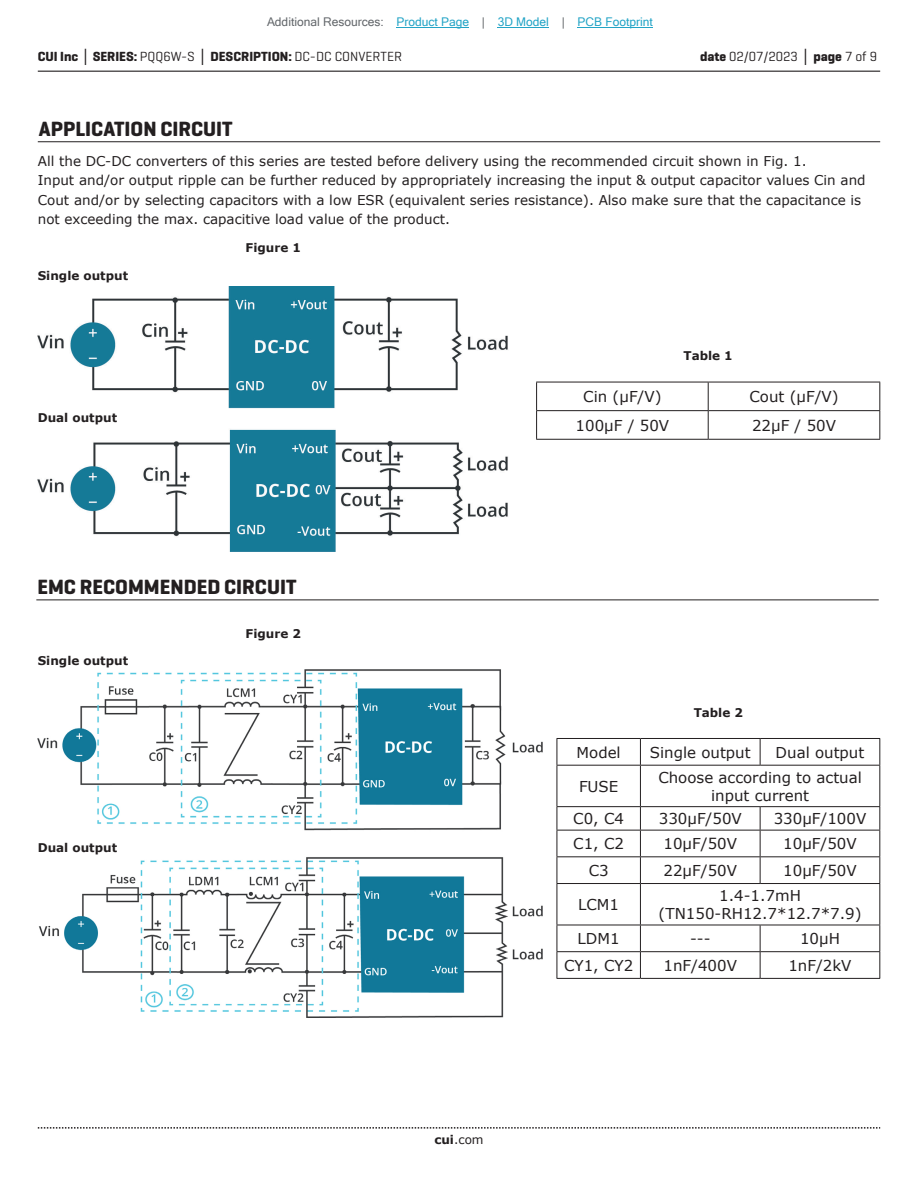
<style>
.page{position:relative;width:918px;height:1188px;background:#fff}
.page>*{position:absolute;margin:0;border:0;box-sizing:border-box;transform-origin:0 0}
.t1{font:700 21px "Geogrotesque";color:#231f20}
.t2{font:15px/18px "Verdana";color:#231f20;text-align:center}
.t3{font:13.5px/19.5px "Verdana";color:#231f20}
.t4{font:700 13.5px "Geogrotesque";color:#231f20}
.t5{font:13.5px "Geogrotesque";color:#231f20}
.t6{font:700 12px "Verdana";color:#231f20}
.t7{font:12px "Microsoft Sans Serif";color:#23a4c6}
.t8{font:12px "Verdana";color:#231f20}
.s1{color:#63676b}
.s2{font-family:"Verdana"}
.s3{font-weight:400}
.s4{font-weight:700}
.s5{font-family:"Verdana";font-weight:700}
</style>
<div class="page">
<hr style="left:38px;top:71px;width:842px;height:1px;background:#231f20">
<svg style="left:38px;top:1127px;width:842px;height:2px"></svg>
<hr style="left:38px;top:141px;width:842px;height:1px;background:#231f20">
<hr style="left:36px;top:600px;width:843px;height:1px;background:#231f20">
<hr style="left:536px;top:382px;width:172px;height:1px;background:#231f20">
<hr style="left:708px;top:382px;width:172px;height:1px;background:#231f20">
<hr style="left:536px;top:410px;width:172px;height:1px;background:#231f20">
<svg style="left:536px;top:382px;width:1px;height:57px"></svg>
<hr style="left:708px;top:410px;width:172px;height:1px;background:#231f20">
<svg style="left:708px;top:382px;width:1px;height:57px"></svg>
<svg style="left:879px;top:382px;width:1px;height:57px"></svg>
<hr style="left:536px;top:439px;width:172px;height:1px;background:#231f20">
<hr style="left:708px;top:439px;width:172px;height:1px;background:#231f20">
<hr style="left:557px;top:738px;width:83px;height:1px;background:#231f20">
<svg style="left:557px;top:739px;width:1px;height:26px"></svg>
<hr style="left:640px;top:738px;width:120px;height:1px;background:#231f20">
<svg style="left:640px;top:739px;width:1px;height:26px"></svg>
<hr style="left:760px;top:738px;width:120px;height:1px;background:#231f20">
<svg style="left:760px;top:739px;width:1px;height:26px"></svg>
<svg style="left:879px;top:739px;width:1px;height:26px"></svg>
<hr style="left:557px;top:765px;width:83px;height:1px;background:#231f20">
<hr style="left:557px;top:766px;width:1px;height:40px;background:#231f20">
<hr style="left:640px;top:765px;width:120px;height:1px;background:#231f20">
<hr style="left:640px;top:766px;width:1px;height:40px;background:#231f20">
<hr style="left:760px;top:765px;width:120px;height:1px;background:#231f20">
<hr style="left:879px;top:766px;width:1px;height:40px;background:#231f20">
<hr style="left:557px;top:806px;width:83px;height:1px;background:#231f20">
<hr style="left:640px;top:806px;width:120px;height:1px;background:#231f20">
<hr style="left:760px;top:806px;width:120px;height:1px;background:#231f20">
<hr style="left:557px;top:830px;width:83px;height:1px;background:#231f20">
<hr style="left:640px;top:830px;width:120px;height:1px;background:#231f20">
<hr style="left:760px;top:830px;width:120px;height:1px;background:#231f20">
<hr style="left:557px;top:856px;width:83px;height:1px;background:#231f20">
<svg style="left:557px;top:807px;width:1px;height:76px"></svg>
<hr style="left:640px;top:856px;width:120px;height:1px;background:#231f20">
<svg style="left:640px;top:807px;width:1px;height:76px"></svg>
<hr style="left:760px;top:856px;width:120px;height:1px;background:#231f20">
<svg style="left:760px;top:807px;width:1px;height:76px"></svg>
<svg style="left:879px;top:807px;width:1px;height:76px"></svg>
<hr style="left:557px;top:883px;width:83px;height:1px;background:#231f20">
<hr style="left:557px;top:884px;width:1px;height:41px;background:#231f20">
<hr style="left:640px;top:883px;width:120px;height:1px;background:#231f20">
<hr style="left:640px;top:884px;width:1px;height:41px;background:#231f20">
<hr style="left:760px;top:883px;width:120px;height:1px;background:#231f20">
<hr style="left:879px;top:884px;width:1px;height:41px;background:#231f20">
<hr style="left:557px;top:925px;width:83px;height:1px;background:#231f20">
<hr style="left:640px;top:925px;width:120px;height:1px;background:#231f20">
<hr style="left:760px;top:925px;width:120px;height:1px;background:#231f20">
<hr style="left:557px;top:951px;width:83px;height:1px;background:#231f20">
<svg style="left:557px;top:925px;width:1px;height:53px"></svg>
<hr style="left:640px;top:951px;width:120px;height:1px;background:#231f20">
<svg style="left:640px;top:925px;width:1px;height:53px"></svg>
<hr style="left:760px;top:951px;width:120px;height:1px;background:#231f20">
<svg style="left:760px;top:925px;width:1px;height:53px"></svg>
<svg style="left:879px;top:925px;width:1px;height:53px"></svg>
<hr style="left:557px;top:978px;width:83px;height:1px;background:#231f20">
<hr style="left:640px;top:978px;width:120px;height:1px;background:#231f20">
<hr style="left:760px;top:978px;width:120px;height:1px;background:#231f20">
<img style="left:38px;top:286px;width:470px;height:265px">
<img style="left:38px;top:669px;width:505px;height:348px">
<hr style="left:397px;top:27px;width:72px;height:1px;background:#23a4c6">
<hr style="left:498px;top:27px;width:51px;height:1px;background:#23a4c6">
<hr style="left:578px;top:27px;width:75px;height:1px;background:#23a4c6">
<p class="t7" style="left:267px;top:15px;width:387px"><span class="s1">Additional Resources:</span> Product Page <span class="s1">|</span> 3D Model <span class="s1">|</span> PCB Footprint</p>
<p class="t4" style="left:38px;top:48px;width:366px">CUI Inc <span class="s2">│</span> SERIES: <span class="s3">PQQ6W-S</span> <span class="s2">│</span> DESCRIPTION: <span class="s3">DC-DC CONVERTER</span></p>
<p class="t5" style="left:700px;top:48px;width:179px"><span class="s4">date</span> 02/07/2023 <span class="s5">│</span> <span class="s4">page</span> 7 of 9</p>
<h1 class="t1" style="left:39px;top:116px;width:195px">APPLICATION CIRCUIT</h1>
<p class="t3" style="left:38px;top:151px;width:829px">All the DC-DC converters of this series are tested before delivery using the recommended circuit shown in Fig. 1.<br>Input and/or output ripple can be further reduced by appropriately increasing the input &amp; output capacitor values Cin and Cout and/or by selecting capacitors with a low ESR (equivalent series resistance). Also make sure that the capacitance is not exceeding the max. capacitive load value of the product.</p>
<p class="t6" style="left:246px;top:239px;width:57px">Figure 1</p>
<p class="t6" style="left:38px;top:267px;width:92px">Single output</p>
<p class="t6" style="left:38px;top:409px;width:81px">Dual output</p>
<h1 class="t1" style="left:37px;top:574px;width:261px">EMC RECOMMENDED CIRCUIT</h1>
<p class="t6" style="left:38px;top:652px;width:92px">Single output</p>
<p class="t6" style="left:38px;top:840px;width:81px">Dual output</p>
<p class="t6" style="left:246px;top:625px;width:57px">Figure 2</p>
<p class="t6" style="left:684px;top:347px;width:51px">Table 1</p>
<p class="t2" style="left:583px;top:387px;width:80px">Cin (μF/V)</p>
<p class="t2" style="left:749px;top:387px;width:91px">Cout (μF/V)</p>
<p class="t2" style="left:576px;top:416px;width:95px">100μF / 50V</p>
<p class="t2" style="left:752px;top:416px;width:86px">22μF / 50V</p>
<p class="t8" style="left:434px;top:1131px;width:51px"><span class="s4">cui</span>.com</p>
<p class="t6" style="left:694px;top:704px;width:51px">Table 2</p>
<p class="t2" style="left:577px;top:743px;width:46px">Model</p>
<p class="t2" style="left:650px;top:743px;width:102px">Single output</p>
<p class="t2" style="left:776px;top:743px;width:90px">Dual output</p>
<p class="t2" style="left:579px;top:777px;width:41px">FUSE</p>
<p class="t2" style="left:658px;top:768px;width:205px">Choose according to actual input current</p>
<p class="t2" style="left:573px;top:810px;width:52px">C0, C4</p>
<p class="t2" style="left:659px;top:810px;width:84px">330μF/50V</p>
<p class="t2" style="left:774px;top:810px;width:94px">330μF/100V</p>
<p class="t2" style="left:573px;top:835px;width:52px">C1, C2</p>
<p class="t2" style="left:664px;top:835px;width:75px">10μF/50V</p>
<p class="t2" style="left:783px;top:835px;width:75px">10μF/50V</p>
<p class="t2" style="left:589px;top:861px;width:22px">C3</p>
<p class="t2" style="left:664px;top:861px;width:75px">22μF/50V</p>
<p class="t2" style="left:783px;top:861px;width:75px">10μF/50V</p>
<p class="t2" style="left:578px;top:895px;width:42px">LCM1</p>
<p class="t2" style="left:659px;top:886px;width:204px">1.4-1.7mH (TN150-RH12.7*12.7*7.9)</p>
<p class="t2" style="left:578px;top:929px;width:44px">LDM1</p>
<p class="t2" style="left:690px;top:929px;width:22px">---</p>
<p class="t2" style="left:800px;top:929px;width:41px">10μH</p>
<p class="t2" style="left:564px;top:956px;width:71px">CY1, CY2</p>
<p class="t2" style="left:664px;top:956px;width:75px">1nF/400V</p>
<p class="t2" style="left:788px;top:956px;width:65px">1nF/2kV</p>
</div>
